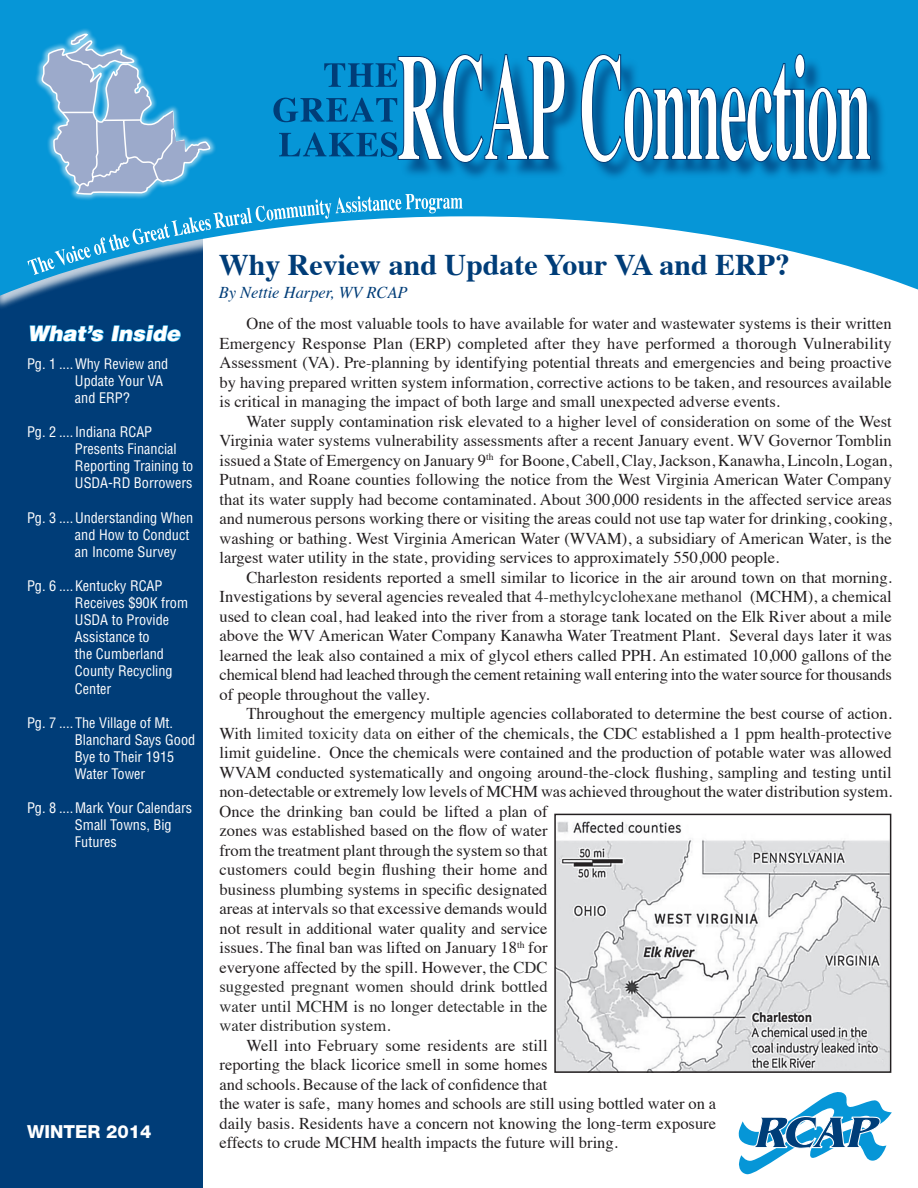
<style>
.page{position:relative;width:918px;height:1188px;background:#fff}
.page>*{position:absolute;margin:0;border:0;box-sizing:border-box;transform-origin:0 0}
.t1{font:700 30px "Times";color:#003d78}
.t2{font:italic 900 21.15px "Helvetica";color:#fff}
.t3{font:800 18px "Helvetica Neue";color:#fff}
.t4{font:16.5px/19.5px "Times";color:#231f20;text-align:justify}
.t5{font:italic 16.5px "Times";color:#003d78}
.Body_text{font:condensed 14.25px/17.1px "Helvetica";color:#fff}
.s1{color:#333}
.s2{color:#2a2a2a}
</style>
<div class="page">
<div style="left:0;top:0;width:202px;height:1188px;background:#003d78"></div>
<div style="left:0;top:0;width:918px;height:310px;background:#fff;opacity:.75"></div>
<svg style="left:0;top:0;width:918px;height:296px;fill:#0696d7"></svg>
<div style="left:35px;top:27px;width:182px;height:174px;background:#0696d7"></div>
<svg style="left:27px;top:32px;width:436px;height:243px"></svg>
<svg style="left:738px;top:1092px;width:154px;height:83px"></svg>
<div style="left:401px;top:57px;width:488px;height:124px;background:#003d78;opacity:.75"></div>
<svg style="left:398px;top:54px;width:473px;height:109px"></svg>
<svg style="left:29px;top:325px;width:75px;height:17px"></svg>
<svg style="left:111px;top:325px;width:70px;height:17px"></svg>
<img style="left:557px;top:821px;width:331px;height:249px">
<div style="left:554px;top:814px;width:337px;height:259px;border:2px solid #231f20"></div>
<p class="t1" style="left:219px;top:245px;width:573px">Why Review and Update Your VA and ERP?</p>
<p class="t5" style="left:219px;top:282px;width:190px">By Nettie Harper, WV RCAP</p>
<p class="t2" style="left:27px;top:320px;width:154px">What’s Inside</p>
<p class="t4" style="left:220px;top:313px;width:674px;text-indent:27px">One of the most valuable tools to have available for water and wastewater systems is their written Emergency Response Plan (ERP) completed after they have performed a thorough Vulnerability Assessment (VA). Pre-planning by identifying potential threats and emergencies and being proactive by having prepared written system information, corrective actions to be taken, and resources available is critical in managing the impact of both large and small unexpected adverse events.</p>
<p class="t4" style="left:220px;top:410px;width:674px;text-indent:27px">Water supply contamination risk elevated to a higher level of consideration on some of the West Virginia water systems vulnerability assessments after a recent January event. WV Governor Tomblin issued a State of Emergency on January 9<sup>th</sup> for Boone, Cabell, Clay, Jackson, Kanawha, Lincoln, Logan, Putnam, and Roane counties following the notice from the West Virginia American Water Company that its water supply had become contaminated. About 300,000 residents in the affected service areas and numerous persons working there or visiting the areas could not use tap water for drinking, cooking, washing or bathing. West Virginia American Water (WVAM), a subsidiary of American Water, is the largest water utility in the state, providing services to approximately 550,000 people.</p>
<p class="t4" style="left:220px;top:566px;width:674px;text-indent:27px">Charleston residents reported a smell similar to licorice in the air around town on that morning.<br>Investigations by several agencies revealed that <span class="s1">4-methylcyclohexane methanol</span> (MCHM), a chemical used to clean coal, had leaked into the river from a storage tank located on the Elk River about a mile above the WV American Water Company Kanawha Water Treatment Plant. Several days later it was learned the leak also contained a mix of glycol ethers called PPH. An estimated 10,000 gallons of the chemical blend had leached through the cement retaining wall entering into the water source for thousands of people throughout the valley.</p>
<p class="t4" style="left:220px;top:703px;width:674px;text-align:left;text-indent:27px">Throughout the emergency multiple agencies collaborated to determine the best course of action.<br>With <span class="s1">limited toxicity data</span> on either of the chemicals, the CDC established a 1 ppm health-protective limit guideline. Once the chemicals were contained and the production of potable water was allowed WVAM conducted systematically and ongoing around-the-clock flushing, sampling and testing until non-detectable or extremely low levels of MCHM was achieved throughout the water distribution system.<br>Once the drinking ban could be lifted a plan of<br>zones was established based on the flow of water<br>from the treatment plant through the system so that<br>customers could begin flushing their home and<br>business plumbing systems in specific designated<br>areas at intervals so that excessive demands would<br>not result in additional water quality and service<br>issues. The final ban was lifted on January 18<sup>th</sup> for<br>everyone affected by the spill. However, the <span class="s2">CDC<br>suggested pregnant women should drink bottled<br>water until MCHM is no longer detectable in the<br>water distribution system.</span></p>
<p class="t4" style="left:220px;top:1034px;width:498px;text-align:left;text-indent:27px">Well into February some residents are still<br>reporting the black licorice smell in some homes<br>and schools. Because of the lack of confidence that<br>the water is safe, many homes and schools are still using bottled water on a daily basis. Residents have a concern not knowing the long-term exposure effects to crude MCHM health impacts the future will bring.</p>
<p class="Body_text" style="left:27px;top:355px;width:143px">Pg. 1 ....Why Review and</p>
<p class="Body_text" style="left:75px;top:372px;width:90px">Update Your VA and ERP?</p>
<p class="Body_text" style="left:27px;top:423px;width:127px">Pg. 2 ....Indiana RCAP</p>
<p class="Body_text" style="left:75px;top:440px;width:120px">Presents Financial<br>Reporting Training to<br>USDA-RD Borrowers</p>
<p class="Body_text" style="left:27px;top:509px;width:168px">Pg. 3 ....Understanding When</p>
<p class="Body_text" style="left:75px;top:526px;width:116px">and How to Conduct an Income Survey</p>
<p class="Body_text" style="left:27px;top:577px;width:137px">Pg. 6 ....Kentucky RCAP</p>
<p class="Body_text" style="left:75px;top:594px;width:115px">Receives $90K from<br>USDA to Provide<br>Assistance to<br>the Cumberland<br>County Recycling<br>Center</p>
<p class="Body_text" style="left:27px;top:714px;width:148px">Pg. 7 ....The Village of Mt.</p>
<p class="Body_text" style="left:75px;top:731px;width:122px">Blanchard Says Good<br>Bye to Their 1915<br>Water Tower</p>
<p class="Body_text" style="left:27px;top:799px;width:167px">Pg. 8 ....Mark Your Calendars</p>
<p class="Body_text" style="left:75px;top:816px;width:98px">Small Towns, Big<br>Futures</p>
<p class="t3" style="left:27px;top:1121px;width:126px">WINTER 2014</p>
</div>
